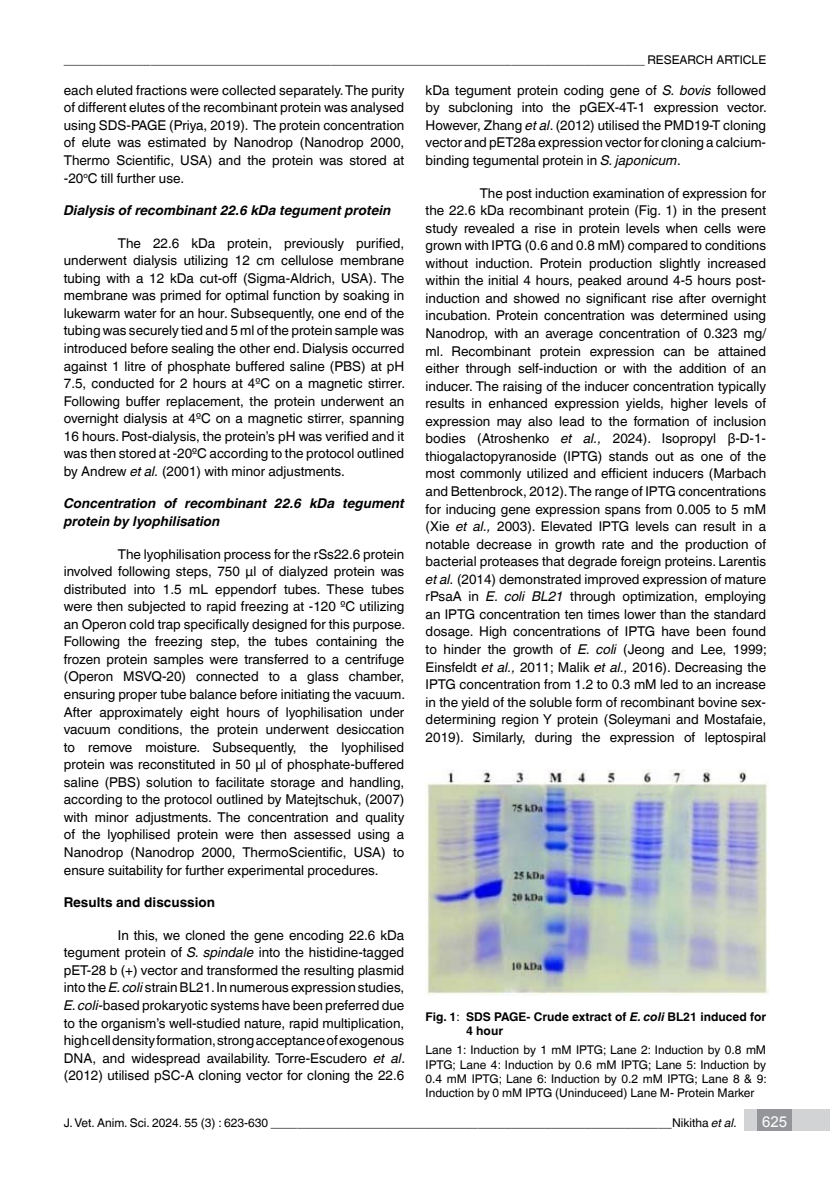
<style>
.page{position:relative;width:830px;height:1191px;background:#fff}
.page>*{position:absolute;margin:0;border:0;box-sizing:border-box;transform-origin:0 0}
.t1{font:15px "Arial";color:#fff}
.t2{font:13.5px/17.5px "Helvetica World";color:#000;text-align:justify}
.t3{font:italic 700 13.5px/17.5px "Helvetica World";color:#000}
.t4{font:700 13.5px "Helvetica World";color:#000}
.t5{font:12px/14.4px "Helvetica World";color:#000;text-align:justify}
.t6{font:700 12px/14.4px "Helvetica World";color:#000}
.s1{font-style:italic}
.s2{font-weight:400}
</style>
<div class="page">
<div style="left:744px;top:1109px;width:85px;height:21px;background:#d1d3d4"></div>
<div style="left:757px;top:1109px;width:34px;height:21px;background:#939598"></div>
<img style="left:425px;top:770px;width:342px;height:225px">
<p class="t5" style="left:647px;top:52px;width:10px">research</p>
<p class="t5" style="left:716px;top:52px;width:9px">article</p>
<p class="t5" style="left:64px;top:52px;width:8px">_______________________________________________________________________________________</p>
<p class="t2" style="left:64px;top:81px;width:342px">each eluted fractions were collected separately. The purity of different elutes of the recombinant protein was analysed using SDS-PAGE (Priya, 2019). The protein concentration of elute was estimated by Nanodrop (Nanodrop 2000, Thermo Scientific, USA) and the protein was stored at -20<sup>o</sup>C till further use.</p>
<p class="t3" style="left:64px;top:202px;width:328px">Dialysis of recombinant 22.6 kDa tegument protein</p>
<p class="t2" style="left:64px;top:234px;width:342px;text-indent:54px">The 22.6 kDa protein, previously purified, underwent dialysis utilizing 12 cm cellulose membrane tubing with a 12 kDa cut-off (Sigma-Aldrich, USA). The membrane was primed for optimal function by soaking in lukewarm water for an hour. Subsequently, one end of the tubing was securely tied and 5 ml of the protein sample was introduced before sealing the other end. Dialysis occurred against 1 litre of phosphate buffered saline (PBS) at pH 7.5, conducted for 2 hours at 4ºC on a magnetic stirrer.<br>Following buffer replacement, the protein underwent an overnight dialysis at 4ºC on a magnetic stirrer, spanning 16 hours. Post-dialysis, the protein’s pH was verified and it was then stored at -20ºC according to the protocol outlined by Andrew <span class="s1">et al.</span> (2001) with minor adjustments.</p>
<p class="t3" style="left:64px;top:495px;width:342px">Concentration of recombinant 22.6 kDa tegument protein by lyophilisation</p>
<p class="t2" style="left:64px;top:545px;width:342px;text-indent:54px">The lyophilisation process for the rSs22.6 protein involved following steps, 750 µl of dialyzed protein was distributed into 1.5 mL eppendorf tubes. These tubes were then subjected to rapid freezing at -120 ºC utilizing an Operon cold trap specifically designed for this purpose.<br>Following the freezing step, the tubes containing the frozen protein samples were transferred to a centrifuge (Operon MSVQ-20) connected to a glass chamber, ensuring proper tube balance before initiating the vacuum.<br>After approximately eight hours of lyophilisation under vacuum conditions, the protein underwent desiccation to remove moisture. Subsequently, the lyophilised protein was reconstituted in 50 µl of phosphate-buffered saline (PBS) solution to facilitate storage and handling, according to the protocol outlined by Matejtschuk, (2007) with minor adjustments. The concentration and quality of the lyophilised protein were then assessed using a Nanodrop (Nanodrop 2000, ThermoScientific, USA) to ensure suitability for further experimental procedures.</p>
<p class="t4" style="left:64px;top:894px;width:153px">Results and discussion</p>
<p class="t2" style="left:64px;top:926px;width:342px;text-indent:54px">In this, we cloned the gene encoding 22.6 kDa tegument protein of <span class="s1">S. spindale</span> into the histidine-tagged pET-28 b (+) vector and transformed the resulting plasmid into the <span class="s1">E. coli</span> strain BL21. In numerous expression studies, <span class="s1">E. coli</span>-based prokaryotic systems have been preferred due to the organism’s well-studied nature, rapid multiplication, high cell density formation, strong acceptance of exogenous DNA, and widespread availability. Torre-Escudero <span class="s1">et al</span>. (2012) utilised pSC-A cloning vector for cloning the 22.6</p>
<p class="t2" style="left:425px;top:81px;width:342px">kDa tegument protein coding gene of <span class="s1">S. bovis</span> followed by subcloning into the pGEX-4T-1 expression vector.<br>However, Zhang <span class="s1">et al</span>. (2012) utilised the PMD19-T cloning vector and pET28a expression vector for cloning a calcium&shy;binding tegumental protein in <span class="s1">S. japonicum</span>.</p>
<p class="t2" style="left:425px;top:184px;width:342px;text-indent:54px">The post induction examination of expression for the 22.6 kDa recombinant protein (Fig. 1) in the present study revealed a rise in protein levels when cells were grown with IPTG (0.6 and 0.8 mM) compared to conditions without induction. Protein production slightly increased within the initial 4 hours, peaked around 4-5 hours post&shy;induction and showed no significant rise after overnight incubation. Protein concentration was determined using Nanodrop, with an average concentration of 0.323 mg/ ml. Recombinant protein expression can be attained either through self-induction or with the addition of an inducer. The raising of the inducer concentration typically results in enhanced expression yields, higher levels of expression may also lead to the formation of inclusion bodies (Atroshenko <span class="s1">et al.,</span> 2024). Isopropyl β-D-1- thiogalactopyranoside (IPTG) stands out as one of the most commonly utilized and efficient inducers (Marbach and Bettenbrock, 2012). The range of IPTG concentrations for inducing gene expression spans from 0.005 to 5 mM (Xie <span class="s1">et al.,</span> 2003). Elevated IPTG levels can result in a notable decrease in growth rate and the production of bacterial proteases that degrade foreign proteins. Larentis <span class="s1">et al.</span> (2014) demonstrated improved expression of mature rPsaA in <span class="s1">E. coli BL21</span> through optimization, employing an IPTG concentration ten times lower than the standard dosage. High concentrations of IPTG have been found to hinder the growth of <span class="s1">E. coli</span> (Jeong and Lee, 1999; Einsfeldt <span class="s1">et al.,</span> 2011; Malik <span class="s1">et al.,</span> 2016). Decreasing the IPTG concentration from 1.2 to 0.3 mM led to an increase in the yield of the soluble form of recombinant bovine sex&shy;determining region Y protein (Soleymani and Mostafaie, 2019). Similarly, during the expression of leptospiral</p>
<p class="t6" style="left:466px;top:1009px;width:301px;text-indent:-40px">Fig. 1<span class="s2">:</span> SDS PAGE- Crude extract of <span class="s1">E. coli</span> BL21 induced for<br>4 hour</p>
<p class="t5" style="left:425px;top:1042px;width:342px">Lane 1: Induction by 1 mM IPTG; Lane 2: Induction by 0.8 mM IPTG; Lane 4: Induction by 0.6 mM IPTG; Lane 5: Induction by 0.4 mM IPTG; Lane 6: Induction by 0.2 mM IPTG; Lane 8 &amp; 9:<br>Induction by 0 mM IPTG (Uninduceed) Lane M- Protein Marker</p>
<p class="t5" style="left:64px;top:1116px;width:206px">J. Vet. Anim. Sci. 2024. 55 (3) : 623-630</p>
<p class="t5" style="left:671px;top:1116px;width:66px">Nikitha <span class="s1">et al.</span></p>
<p class="t1" style="left:761px;top:1111px;width:27px">625</p>
</div>
